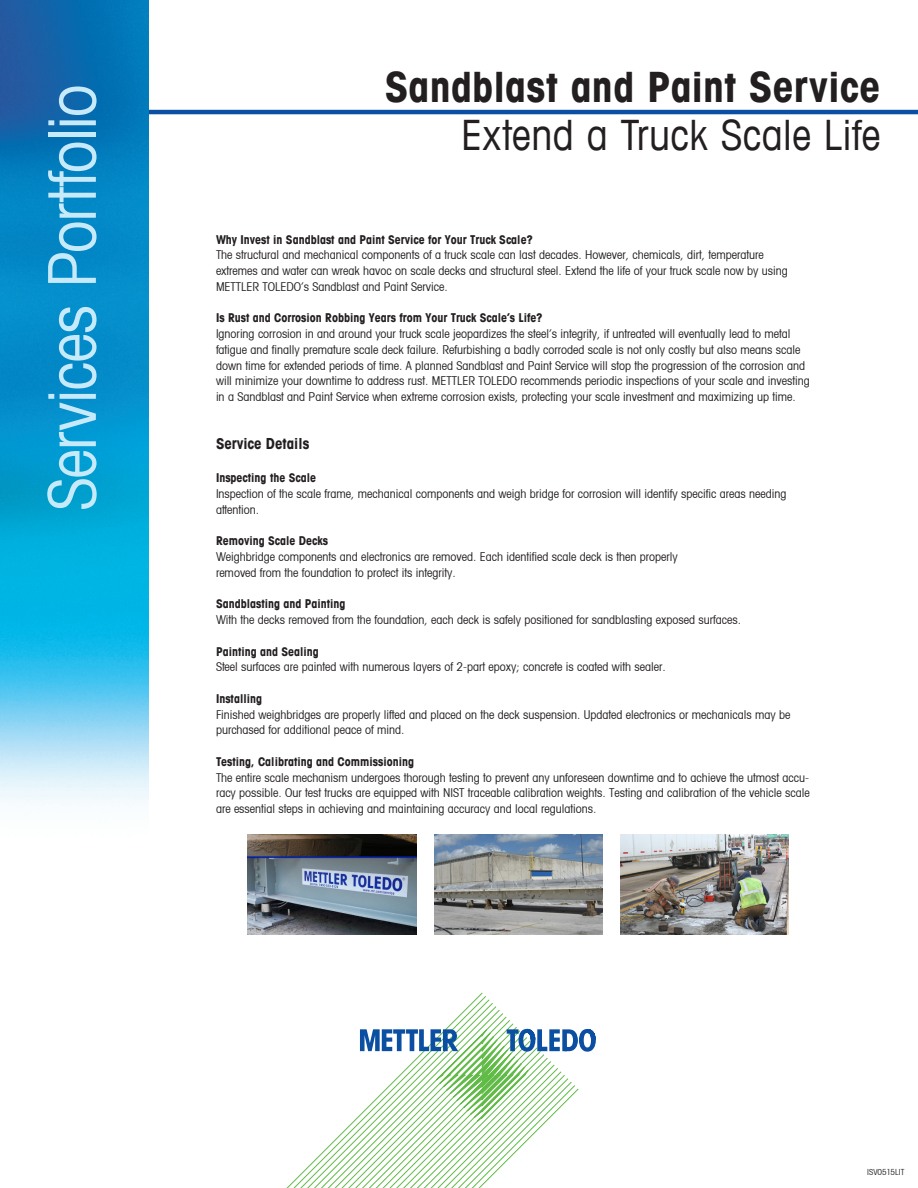
<style>
.page{position:relative;width:918px;height:1188px;background:#fff}
.page>*{position:absolute;margin:0;border:0;box-sizing:border-box;transform-origin:0 0}
._01_front_page_verti{font:condensed 66px "Avant Garde Com";letter-spacing:-.02em;color:#c6eafa}
._02_1_headline_bold{font:700 condensed 42px "Avant Garde Com";letter-spacing:.005em;color:#231f20}
._02_1_headline_bold-2{font:condensed 42px "Avant Garde Com";letter-spacing:.01em;color:#231f20}
.t1{font:700 condensed 15px "Avant Garde";color:#231f20}
.t2{font:condensed 12px/15.8px "Avant Garde";color:#231f20}
.t3{font:700 condensed 12px "Avant Garde";color:#231f20}
.t4{font:condensed 8.25px "Avant Garde";letter-spacing:.01em;color:#231f20}
</style>
<div class="page">
<hr style="left:134px;top:110px;width:784px;height:4px;background:#0a4fa2">
<img style="left:0;top:0;width:148px;height:803px">
<img style="left:248px;top:834px;width:169px;height:101px">
<img style="left:434px;top:834px;width:169px;height:101px">
<img style="left:620px;top:834px;width:168px;height:101px">
<svg style="left:286px;top:992px;width:260px;height:196px"></svg>
<svg style="left:360px;top:1029px;width:236px;height:93px"></svg>
<p class="_01_front_page_verti" style="left:31px;top:511px;width:428px;rotate:-90deg">Services Portfolio</p>
<p class="_02_1_headline_bold" style="left:385px;top:60px;width:497px">Sandblast and Paint Service</p>
<p class="_02_1_headline_bold-2" style="left:461px;top:109px;width:421px">Extend a Truck Scale Life</p>
<p class="t3" style="left:216px;top:232px;width:318px">Why Invest in Sandblast and Paint Service for Your Truck Scale?</p>
<p class="t2" style="left:216px;top:247px;width:549px">The structural and mechanical components of a truck scale can last decades. However, chemicals, dirt, temperature</p>
<p class="t2" style="left:216px;top:263px;width:573px">extremes and water can wreak havoc on scale decks and structural steel. Extend the life of your truck scale now by using</p>
<p class="t2" style="left:216px;top:278px;width:233px">METTLER TOLEDO’s Sandblast and Paint Service.</p>
<p class="t3" style="left:216px;top:310px;width:328px">Is Rust and Corrosion Robbing Years from Your Truck Scale’s Life?</p>
<p class="t2" style="left:216px;top:326px;width:595px">Ignoring corrosion in and around your truck scale jeopardizes the steel’s integrity, if untreated will eventually lead to metal fatigue and finally premature scale deck failure. Refurbishing a badly corroded scale is not only costly but also means scale down time for extended periods of time. A planned Sandblast and Paint Service will stop the progression of the corrosion and will minimize your downtime to address rust. METTLER TOLEDO recommends periodic inspections of your scale and investing in a Sandblast and Paint Service when extreme corrosion exists, protecting your scale investment and maximizing up time.</p>
<p class="t1" style="left:216px;top:434px;width:95px">Service Details</p>
<p class="t3" style="left:216px;top:470px;width:102px">Inspecting the Scale</p>
<p class="t2" style="left:216px;top:486px;width:572px">Inspection of the scale frame, mechanical components and weigh bridge for corrosion will identify specific areas needing</p>
<p class="t2" style="left:216px;top:502px;width:45px">attention.</p>
<p class="t3" style="left:216px;top:533px;width:113px">Removing Scale Decks</p>
<p class="t2" style="left:216px;top:549px;width:463px">Weighbridge components and electronics are removed. Each identified scale deck is then properly</p>
<p class="t2" style="left:216px;top:565px;width:241px">removed from the foundation to protect its integrity.</p>
<p class="t3" style="left:216px;top:596px;width:131px">Sandblasting and Painting</p>
<p class="t2" style="left:216px;top:612px;width:527px">With the decks removed from the foundation, each deck is safely positioned for sandblasting exposed surfaces.</p>
<p class="t3" style="left:216px;top:644px;width:104px">Painting and Sealing</p>
<p class="t2" style="left:216px;top:659px;width:451px">Steel surfaces are painted with numerous layers of 2-part epoxy; concrete is coated with sealer.</p>
<p class="t3" style="left:216px;top:691px;width:48px">Installing</p>
<p class="t2" style="left:216px;top:706px;width:576px">Finished weighbridges are properly lifted and placed on the deck suspension. Updated electronics or mechanicals may be purchased for additional peace of mind.</p>
<p class="t3" style="left:216px;top:754px;width:200px">Testing, Calibrating and Commissioning</p>
<p class="t2" style="left:216px;top:769px;width:595px;text-align:justify">The entire scale mechanism undergoes thorough testing to prevent any unforeseen downtime and to achieve the utmost accu&shy;racy possible. Our test trucks are equipped with NIST traceable calibration weights. Testing and calibration of the vehicle scale are essential steps in achieving and maintaining accuracy and local regulations.</p>
<p class="t4" style="left:867px;top:1166px;width:39px">ISV0515LIT</p>
</div>
